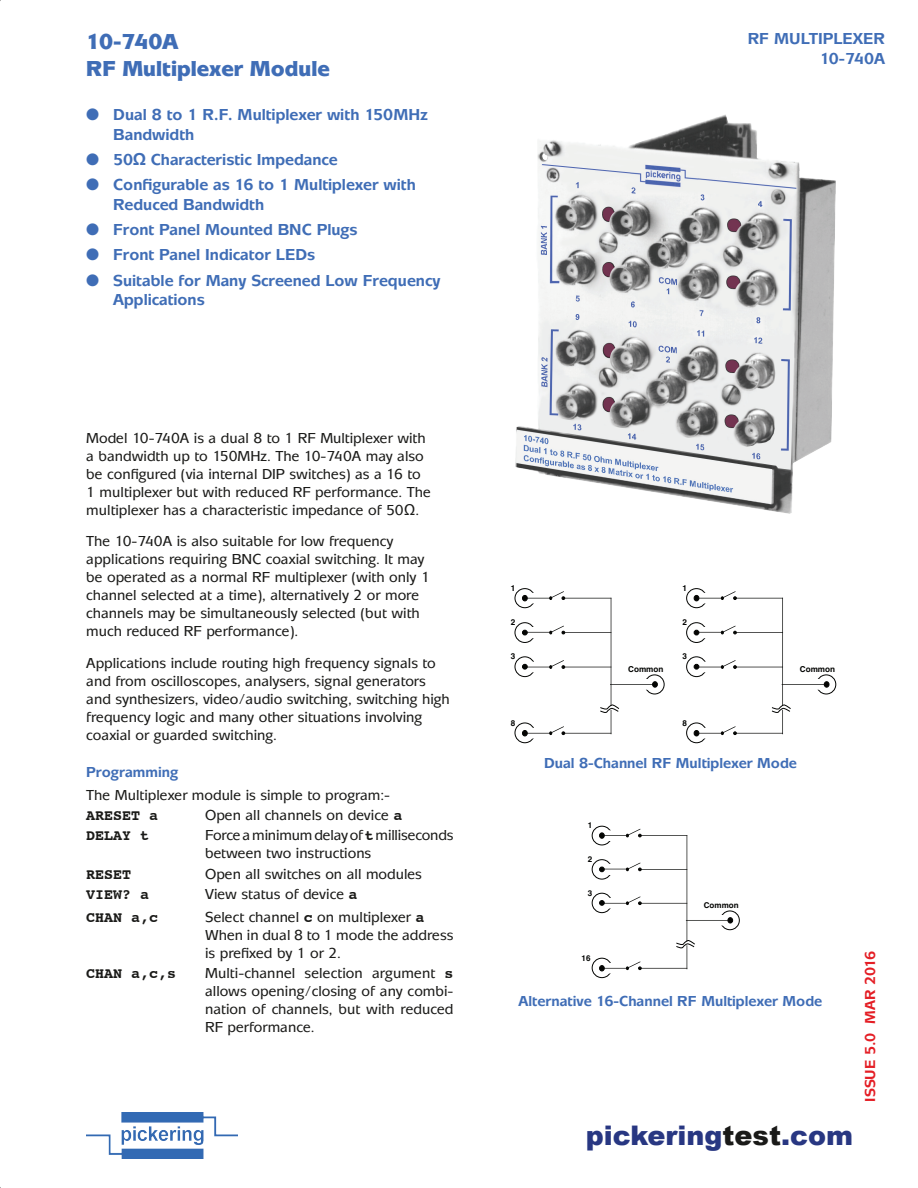
<style>
.page{position:relative;width:918px;height:1188px;background:#fff}
.page>*{position:absolute;margin:0;border:0;box-sizing:border-box;transform-origin:0 0}
.t1{font:900 27px "Arial";color:#283782}
.Module_Heading{font:900 22.5px "Mixage Itc T";color:#3f6db6}
.Bullet_Heading{font:700 16.5px/19.8px "Mixage Itc T";color:#3f6db6}
.Index_White{font:700 16.5px "Mixage Itc T";color:#3f6db6}
.Body_10{font:500 15px/18px "Mixage Itc T";color:#1a1a18}
.Figure_Title__bold{font:700 15px "Mixage Itc T";color:#3f6db6}
.t2{font:700 15px "Courier";color:#1a1a18}
.t3{font:700 15px "Mixage Itc T";color:#e41e25}
.Tech_Heading{font:700 15px "Mixage Itc T";color:#3f6db6}
.t4{font:700 8.25px "Helvetica";color:#040503}
.t5{font:700 8.1px "Helvetica";color:#040503}
.s1{font-family:"Arial"}
.s2{font-family:"Arial";font-weight:400}
.s3{font-family:"Courier";font-weight:700}
.s4{color:#1a1a18}
</style>
<div class="page">
<img style="left:86px;top:1113px;width:152px;height:46px">
<div style="left:515px;top:588px;width:20px;height:20px;border:1px solid #040503;border-radius:50%"></div>
<hr style="left:563px;top:598px;width:48px;height:1px;background:#040503">
<svg style="left:522px;top:591px;width:43px;height:10px"></svg>
<div style="left:515px;top:622px;width:20px;height:21px;border:1px solid #040503;border-radius:50%"></div>
<div style="left:530px;top:627px;width:7px;height:11px;background:#fff"></div>
<div style="left:515px;top:656px;width:20px;height:21px;border:1px solid #040503;border-radius:50%"></div>
<div style="left:530px;top:662px;width:7px;height:10px;background:#fff"></div>
<div style="left:515px;top:723px;width:20px;height:20px;border:1px solid #040503;border-radius:50%"></div>
<div style="left:645px;top:675px;width:19px;height:19px;border:1px solid #040503;border-radius:50%"></div>
<div style="left:652px;top:681px;width:6px;height:7px;border:1px solid #040503;border-radius:50%"></div>
<div style="left:642px;top:680px;width:8px;height:9px;background:#fff"></div>
<hr style="left:610px;top:684px;width:45px;height:1px;background:#040503">
<svg style="left:653px;top:682px;width:4px;height:5px"></svg>
<hr style="left:563px;top:632px;width:48px;height:1px;background:#040503">
<svg style="left:522px;top:626px;width:43px;height:9px"></svg>
<hr style="left:563px;top:667px;width:48px;height:1px;background:#040503">
<svg style="left:522px;top:660px;width:43px;height:9px"></svg>
<hr style="left:563px;top:733px;width:48px;height:1px;background:#040503">
<svg style="left:600px;top:598px;width:19px;height:136px"></svg>
<svg style="left:522px;top:726px;width:43px;height:10px"></svg>
<hr style="left:782px;top:598px;width:1px;height:136px;background:#040503">
<svg style="left:772px;top:705px;width:19px;height:10px"></svg>
<div style="left:686px;top:588px;width:21px;height:20px;border:1px solid #040503;border-radius:50%"></div>
<hr style="left:735px;top:598px;width:48px;height:1px;background:#040503">
<svg style="left:694px;top:591px;width:43px;height:10px"></svg>
<div style="left:686px;top:622px;width:21px;height:21px;border:1px solid #040503;border-radius:50%"></div>
<div style="left:702px;top:627px;width:7px;height:11px;background:#fff"></div>
<div style="left:686px;top:656px;width:21px;height:21px;border:1px solid #040503;border-radius:50%"></div>
<div style="left:702px;top:662px;width:7px;height:10px;background:#fff"></div>
<div style="left:686px;top:723px;width:21px;height:20px;border:1px solid #040503;border-radius:50%"></div>
<div style="left:816px;top:675px;width:20px;height:19px;border:1px solid #040503;border-radius:50%"></div>
<div style="left:814px;top:680px;width:8px;height:9px;background:#fff"></div>
<hr style="left:782px;top:684px;width:44px;height:1px;background:#040503">
<svg style="left:824px;top:681px;width:5px;height:7px"></svg>
<hr style="left:735px;top:632px;width:48px;height:1px;background:#040503">
<svg style="left:694px;top:626px;width:43px;height:9px"></svg>
<hr style="left:735px;top:667px;width:48px;height:1px;background:#040503">
<svg style="left:694px;top:660px;width:43px;height:9px"></svg>
<hr style="left:735px;top:733px;width:48px;height:1px;background:#040503">
<svg style="left:694px;top:726px;width:43px;height:10px"></svg>
<hr style="left:687px;top:836px;width:1px;height:133px;background:#040503">
<svg style="left:676px;top:940px;width:19px;height:10px"></svg>
<div style="left:592px;top:826px;width:20px;height:19px;border:1px solid #040503;border-radius:50%"></div>
<hr style="left:640px;top:835px;width:47px;height:1px;background:#040503">
<svg style="left:599px;top:829px;width:43px;height:10px"></svg>
<div style="left:592px;top:859px;width:20px;height:20px;border:1px solid #040503;border-radius:50%"></div>
<div style="left:607px;top:864px;width:7px;height:10px;background:#fff"></div>
<div style="left:592px;top:893px;width:20px;height:20px;border:1px solid #040503;border-radius:50%"></div>
<div style="left:592px;top:958px;width:20px;height:20px;border:1px solid #040503;border-radius:50%"></div>
<div style="left:720px;top:911px;width:20px;height:19px;border:1px solid #040503;border-radius:50%"></div>
<div style="left:718px;top:916px;width:7px;height:9px;background:#fff"></div>
<hr style="left:686px;top:920px;width:44px;height:1px;background:#040503">
<svg style="left:728px;top:917px;width:5px;height:6px"></svg>
<hr style="left:640px;top:869px;width:47px;height:1px;background:#040503">
<svg style="left:599px;top:863px;width:43px;height:9px"></svg>
<hr style="left:640px;top:903px;width:47px;height:1px;background:#040503">
<svg style="left:599px;top:897px;width:43px;height:9px"></svg>
<hr style="left:640px;top:968px;width:47px;height:1px;background:#040503">
<svg style="left:599px;top:962px;width:43px;height:9px"></svg>
<img style="left:515px;top:114px;width:321px;height:400px">
<p class="Module_Heading" style="left:86px;top:28px;width:94px">10-740A</p>
<p class="Module_Heading" style="left:86px;top:55px;width:245px">RF Multiplexer Module</p>
<p class="Bullet_Heading" style="left:113px;top:105px;width:316px;text-indent:-27px">● Dual 8 to 1 R.F. Multiplexer with 150MHz<br>Bandwidth</p>
<p class="Bullet_Heading" style="left:86px;top:150px;width:253px">● 50<span class="s1">Ω</span> Characteristic Impedance</p>
<p class="Bullet_Heading" style="left:113px;top:175px;width:304px;text-indent:-27px">● Configurable as 16 to 1 Multiplexer with<br>Reduced Bandwidth</p>
<p class="Bullet_Heading" style="left:86px;top:220px;width:273px">● Front Panel Mounted BNC Plugs</p>
<p class="Bullet_Heading" style="left:86px;top:245px;width:230px">● Front Panel Indicator LEDs</p>
<p class="Bullet_Heading" style="left:113px;top:270px;width:329px;text-indent:-27px">● Suitable for Many Screened Low Frequency<br>Applications</p>
<p class="Body_10" style="left:86px;top:429px;width:346px">Model 10-740A is a dual 8 to 1 RF Multiplexer with a bandwidth up to 150MHz. The 10-740A may also be configured (via internal DIP switches) as a 16 to 1 multiplexer but with reduced RF performance. The multiplexer has a characteristic impedance of 50<span class="s2">Ω</span>.</p>
<p class="Body_10" style="left:86px;top:532px;width:345px">The 10-740A is also suitable for low frequency applications requiring BNC coaxial switching. It may be operated as a normal RF multiplexer (with only 1 channel selected at a time), alternatively 2 or more channels may be simultaneously selected (but with much reduced RF performance).</p>
<p class="Body_10" style="left:86px;top:654px;width:365px">Applications include routing high frequency signals to and from oscilloscopes, analysers, signal generators and synthesizers, video/audio switching, switching high frequency logic and many other situations involving coaxial or guarded switching.</p>
<p class="Tech_Heading" style="left:86px;top:763px;width:93px">Programming</p>
<p class="Body_10" style="left:86px;top:786px;width:305px">The Multiplexer module is simple to program:-</p>
<p class="t2" style="left:86px;top:804px;width:73px">ARESET a</p>
<p class="Body_10" style="left:205px;top:806px;width:199px">Open all channels on device <span class="s3">a</span></p>
<p class="t2" style="left:86px;top:824px;width:64px">DELAY t</p>
<p class="Body_10" style="left:205px;top:827px;width:250px">Force a minimum delay of <span class="s3">t</span> milliseconds between two instructions</p>
<p class="t2" style="left:86px;top:862px;width:46px">RESET</p>
<p class="Body_10" style="left:205px;top:865px;width:218px">Open all switches on all modules</p>
<p class="t2" style="left:86px;top:882px;width:64px">VIEW? a</p>
<p class="Body_10" style="left:205px;top:885px;width:154px">View status of device <span class="s3">a</span></p>
<p class="t2" style="left:86px;top:905px;width:73px">CHAN a,c</p>
<p class="Body_10" style="left:205px;top:908px;width:221px">Select channel <span class="s3">c</span> on multiplexer <span class="s3">a</span></p>
<p class="Body_10" style="left:205px;top:926px;width:250px">When in dual 8 to 1 mode the address is prefixed by 1 or 2.</p>
<p class="t2" style="left:86px;top:962px;width:91px">CHAN a,c,s</p>
<p class="Body_10" style="left:205px;top:965px;width:250px;text-align:justify">Multi-channel selection argument <span class="s3">s </span>allows opening/closing of any combi&shy;nation of channels, but with reduced RF performance.</p>
<p class="Index_White" style="left:748px;top:29px;width:139px">RF MULTIPLEXER</p>
<p class="Index_White" style="left:820px;top:49px;width:67px">10-740A</p>
<p class="t4" style="left:511px;top:581px;width:6px">1</p>
<p class="t4" style="left:511px;top:615px;width:6px">2</p>
<p class="t4" style="left:511px;top:650px;width:6px">3</p>
<p class="t4" style="left:511px;top:716px;width:6px">8</p>
<p class="t4" style="left:628px;top:662px;width:37px">Common</p>
<p class="t4" style="left:682px;top:581px;width:6px">1</p>
<p class="t4" style="left:682px;top:615px;width:6px">2</p>
<p class="t4" style="left:682px;top:650px;width:6px">3</p>
<p class="t4" style="left:682px;top:716px;width:6px">8</p>
<p class="t4" style="left:800px;top:662px;width:37px">Common</p>
<p class="Figure_Title__bold" style="left:544px;top:754px;width:254px">Dual 8-Channel RF Multiplexer Mode</p>
<p class="t5" style="left:588px;top:819px;width:6px">1</p>
<p class="t5" style="left:588px;top:852px;width:6px">2</p>
<p class="t5" style="left:588px;top:886px;width:6px">3</p>
<p class="t5" style="left:704px;top:899px;width:36px">Common</p>
<p class="t5" style="left:582px;top:951px;width:10px">16</p>
<p class="Figure_Title__bold" style="left:519px;top:992px;width:305px">Alternative 16-Channel RF Multiplexer Mode</p>
<h1 class="t1" style="left:586px;top:1116px;width:269px">pickering<span class="s4">test</span>.com</h1>
<p class="t3" style="left:861px;top:1102px;width:153px;rotate:-90deg">ISSUE 5.0 MAR 2016</p>
</div>
